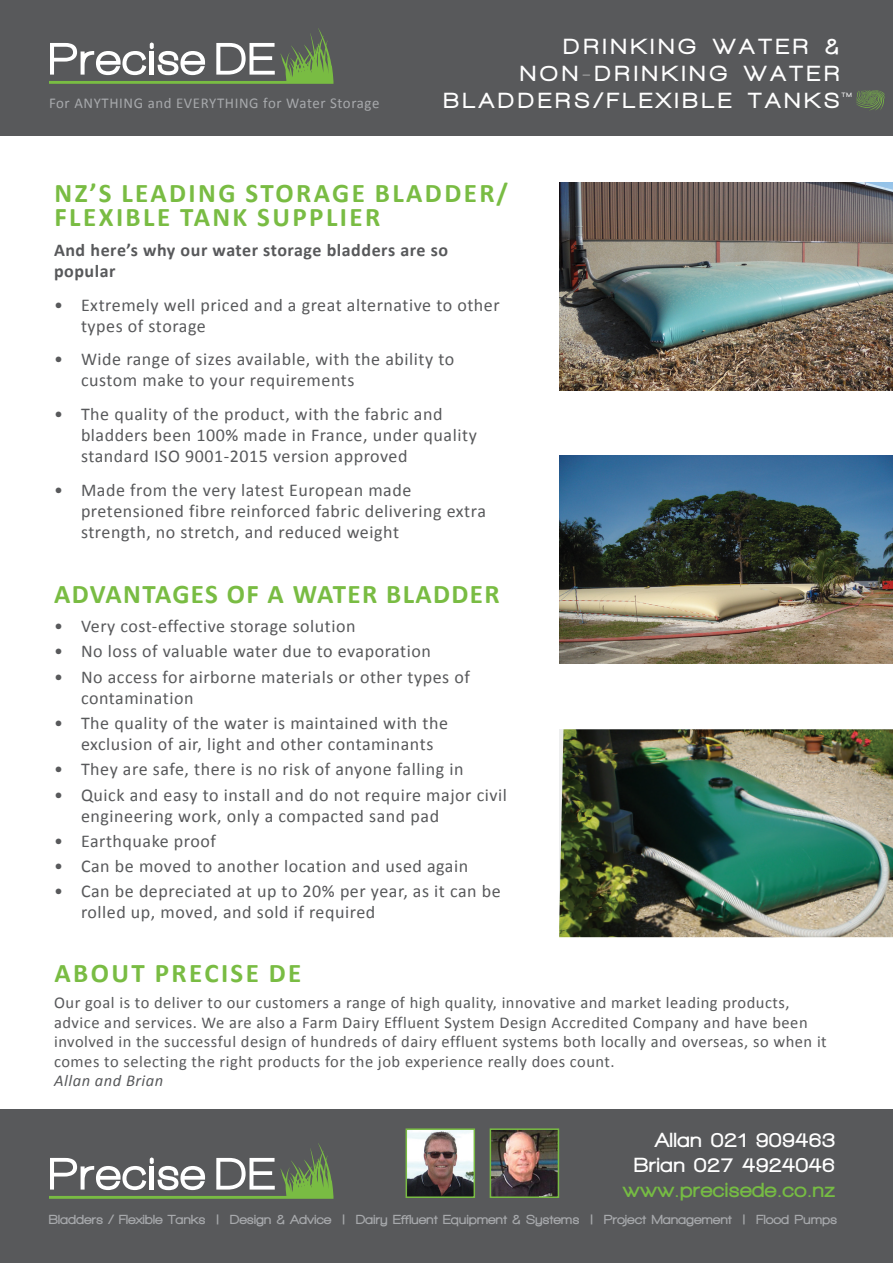
<style>
.page{position:relative;width:893px;height:1263px;background:#fff}
.page>*{position:absolute;margin:0;border:0;box-sizing:border-box;transform-origin:0 0}
.t1{font:700 27px/24px "Calibri";letter-spacing:.09em;color:#79bc43}
.t2{font:700 27px "Calibri";letter-spacing:.05em;color:#79bc43}
.t3{font:900 22.5px/27px "Walkway";letter-spacing:.22em;color:#fff;text-align:right}
.t4{font:900 21px/25.2px "Walkway";letter-spacing:.05em;color:#fff;text-align:right}
.t5{font:900 21px "Walkway";letter-spacing:.05em;color:#76bc43}
.t6{font:18px/21px "Calibri";letter-spacing:.03em;color:#58595b}
.t7{font:700 18px/21px "Calibri";letter-spacing:.03em;color:#58595b}
.t8{font:16.5px/19.5px "Calibri";letter-spacing:.03em;color:#58595b}
.t9{font:italic 16.5px "Calibri";letter-spacing:.03em;color:#58595b}
.t10{font:15px "Calibri";letter-spacing:.04em;color:#a7a9ac}
.t11{font:900 13.5px "Walkway";letter-spacing:.035em;color:#a7a9ac}
.t12{font:900 6.45px "Walkway";color:#fff}
</style>
<div class="page">
<img style="left:559px;top:729px;width:334px;height:208px">
<img style="left:559px;top:182px;width:334px;height:208px">
<img style="left:559px;top:456px;width:334px;height:208px">
<div style="left:0;top:0;width:893px;height:136px;background:#58595b"></div>
<svg style="left:49px;top:28px;width:285px;height:56px"></svg>
<div style="left:0;top:1109px;width:893px;height:154px;background:#58595b"></div>
<svg style="left:49px;top:1143px;width:285px;height:56px"></svg>
<img style="left:409px;top:1131px;width:63px;height:64px">
<div style="left:406px;top:1128px;width:69px;height:70px;border:2px solid #79bc43"></div>
<img style="left:493px;top:1131px;width:63px;height:64px">
<div style="left:490px;top:1128px;width:69px;height:70px;border:2px solid #79bc43"></div>
<svg style="left:856px;top:90px;width:29px;height:21px"></svg>
<p class="t10" style="left:49px;top:94px;width:332px">For ANYTHING and EVERYTHING for Water Storage</p>
<p class="t3" style="left:444px;top:33px;width:396px">DRINKING WATER &amp;<br>NON-DRINKING WATER<br>BLADDERS/FLEXIBLE TANKS</p>
<p class="t12" style="left:842px;top:92px;width:12px">TM</p>
<h1 class="t1" style="left:55px;top:180px;width:455px">NZ’S LEADING STORAGE BLADDER/<br>FLEXIBLE TANK SUPPLIER</h1>
<p class="t7" style="left:54px;top:239px;width:396px">And here’s why our water storage bladders are so popular</p>
<p class="t6" style="left:81px;top:293px;width:420px;text-indent:-27px">• Extremely well priced and a great alternative to other types of storage</p>
<p class="t6" style="left:81px;top:348px;width:375px;text-indent:-27px">• Wide range of sizes available, with the ability to custom make to your requirements</p>
<p class="t6" style="left:81px;top:403px;width:397px;text-indent:-27px">• The quality of the product, with the fabric and bladders been 100% made in France, under quality standard ISO 9001-2015 version approved</p>
<p class="t6" style="left:81px;top:479px;width:406px;text-indent:-27px">• Made from the very latest European made pretensioned fibre reinforced fabric delivering extra strength, no stretch, and reduced weight</p>
<h1 class="t2" style="left:54px;top:577px;width:447px">ADVANTAGES OF A WATER BLADDER</h1>
<p class="t6" style="left:54px;top:615px;width:303px">• Very cost-effective storage solution</p>
<p class="t6" style="left:54px;top:640px;width:378px">• No loss of valuable water due to evaporation</p>
<p class="t6" style="left:81px;top:665px;width:390px;text-indent:-27px">• No access for airborne materials or other types of contamination</p>
<p class="t6" style="left:81px;top:712px;width:369px;text-indent:-27px">• The quality of the water is maintained with the exclusion of air, light and other contaminants</p>
<p class="t6" style="left:54px;top:758px;width:411px">• They are safe, there is no risk of anyone falling in</p>
<p class="t6" style="left:81px;top:783px;width:427px;text-indent:-27px">• Quick and easy to install and do not require major civil engineering work, only a compacted sand pad</p>
<p class="t6" style="left:54px;top:829px;width:164px">• Earthquake proof</p>
<p class="t6" style="left:54px;top:855px;width:416px">• Can be moved to another location and used again</p>
<p class="t6" style="left:81px;top:880px;width:421px;text-indent:-27px">• Can be depreciated at up to 20% per year, as it can be rolled up, moved, and sold if required</p>
<h1 class="t1" style="left:55px;top:959px;width:248px">ABOUT PRECISE DE</h1>
<p class="t8" style="left:54px;top:992px;width:774px">Our goal is to deliver to our customers a range of high quality, innovative and market leading products, advice and services. We are also a Farm Dairy Effluent System Design Accredited Company and have been involved in the successful design of hundreds of dairy effluent systems both locally and overseas, so when it comes to selecting the right products for the job experience really does count.</p>
<p class="t9" style="left:54px;top:1071px;width:111px">Allan and Brian</p>
<p class="t4" style="left:635px;top:1127px;width:202px">Allan 021 909463<br>Brian 027 4924046</p>
<p class="t5" style="left:623px;top:1178px;width:213px">www.precisede.co.nz</p>
<p class="t11" style="left:49px;top:1212px;width:789px">Bladders / Flexible Tanks | Design &amp; Advice | Dairy Effluent Equipment &amp; Systems | Project Management | Flood Pumps</p>
</div>
